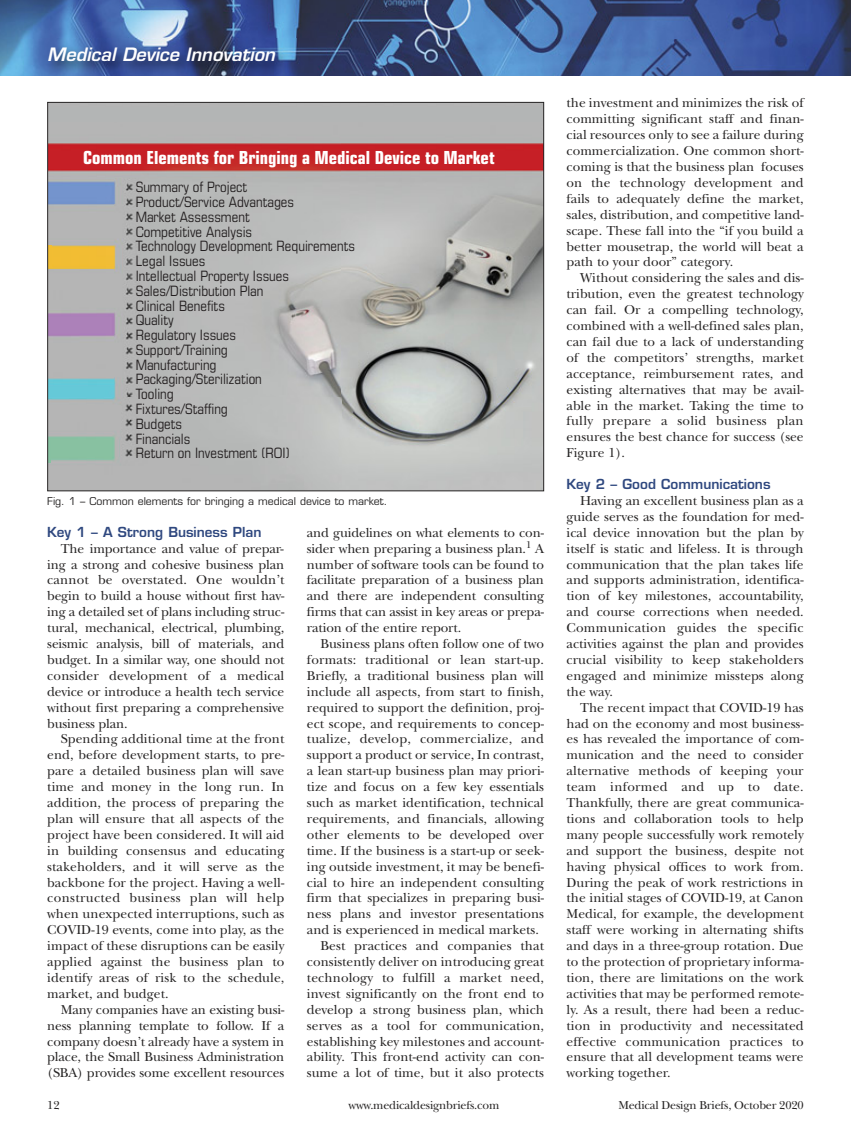
<style>
.page{position:relative;width:851px;height:1134px;background:#fff}
.page>*{position:absolute;margin:0;border:0;box-sizing:border-box;transform-origin:0 0}
.t1{font:700 condensed 18px "Eurostile";color:#fff}
.t2{font:italic 600 18px "Eurostile";color:#fff}
.t3{font:condensed 14.25px/14.9px "Eurostile";color:#231f20}
.t4{font:13.5px/15.9px "New Baskerville";color:#262424;text-align:justify}
.t5{font:600 13.5px "Eurostile";color:#2f487f}
.t6{font:12px "New Baskerville";letter-spacing:-.015em;color:#262424}
.t7{font:10.5px "Eurostile";color:#262424}
</style>
<div class="page">
<img style="left:0;top:0;width:850px;height:76px">
<img style="left:40px;top:38px;width:323px;height:38px">
<img style="left:49px;top:104px;width:493px;height:385px">
<div style="left:48px;top:107px;width:494px;height:15px;background:#b3b5b5"></div>
<hr style="left:48px;top:245px;width:3px;height:22px;background:#f1bd33">
<hr style="left:48px;top:440px;width:2px;height:23px;background:#87c1a1">
<h1 class="t2" style="left:47px;top:47px;width:233px">Medical Device Innovation</h1>
<h1 class="t1" style="left:83px;top:151px;width:413px">Common Elements for Bringing a Medical Device to Market</h1>
<p class="t3" style="left:136px;top:181px;width:221px">Summary of Project<br>Product/Service Advantages<br>Market Assessment<br>Competitive Analysis<br>Technology Development Requirements<br>Legal Issues<br>Intellectual Property Issues<br>Sales/Distribution Plan<br>Clinical Benefits<br>Quality<br>Regulatory Issues<br>Support/Training<br>Manufacturing<br>Packaging/Sterilization<br>Tooling<br>Fixtures/Staffing<br>Budgets<br>Financials<br>Return on Investment (ROI)</p>
<p class="t7" style="left:47px;top:497px;width:341px">Fig. 1 – Common elements for bringing a medical device to market.</p>
<p class="t5" style="left:47px;top:527px;width:216px">Key 1 – A Strong Business Plan</p>
<p class="t4" style="left:47px;top:542px;width:239px;text-indent:14px">The importance and value of prepar&shy;ing a strong and cohesive business plan cannot be overstated. One wouldn’t begin to build a house without first hav&shy;ing a detailed set of plans including struc&shy;tural, mechanical, electrical, plumbing, seismic analysis, bill of materials, and budget. In a similar way, one should not consider development of a medical device or introduce a health tech service without first preparing a comprehensive business plan.</p>
<p class="t4" style="left:47px;top:733px;width:239px;text-indent:14px">Spending additional time at the front end, before development starts, to pre&shy;pare a detailed business plan will save time and money in the long run. In addition, the process of preparing the plan will ensure that all aspects of the project have been considered. It will aid in building consensus and educating stakeholders, and it will serve as the back bone for the project. Having a well&shy;constructed business plan will help when unexpected interruptions, such as COVID-19 events, come into play, as the impact of these disruptions can be easily applied against the business plan to identify areas of risk to the schedule, market, and budget.</p>
<p class="t4" style="left:47px;top:1003px;width:238px;text-indent:14px">Many companies have an existing busi&shy;ness planning template to follow. If a company doesn’t already have a system in place, the Small Business Administration (SBA) provides some excellent resources</p>
<p class="t4" style="left:307px;top:526px;width:238px">and guidelines on what elements to con&shy;sider when preparing a business plan.<sup>1</sup> A number of software tools can be found to facilitate preparation of a business plan and there are independent consulting firms that can assist in key areas or prepa&shy;ration of the entire report.</p>
<p class="t4" style="left:320px;top:637px;width:225px">Business plans often follow one of two</p>
<p class="t4" style="left:307px;top:653px;width:238px">formats: traditional or lean start-up.</p>
<p class="t4" style="left:307px;top:669px;width:238px">Briefly, a traditional business plan will</p>
<p class="t4" style="left:307px;top:685px;width:238px">include all aspects, from start to finish,</p>
<p class="t4" style="left:307px;top:701px;width:239px">required to support the definition, proj-</p>
<p class="t4" style="left:307px;top:717px;width:239px">ect scope, and requirements to concep-</p>
<p class="t4" style="left:307px;top:733px;width:239px">tualize, develop, commercialize, and</p>
<p class="t4" style="left:307px;top:749px;width:239px">support a product or service, In contrast,</p>
<p class="t4" style="left:307px;top:764px;width:239px">a lean start-up business plan may priori-</p>
<p class="t4" style="left:307px;top:780px;width:238px">tize and focus on a few key essentials</p>
<p class="t4" style="left:307px;top:796px;width:239px">such as market identification, technical</p>
<p class="t4" style="left:307px;top:812px;width:238px">requirements, and financials, allowing</p>
<p class="t4" style="left:307px;top:828px;width:238px">other elements to be developed over</p>
<p class="t4" style="left:307px;top:844px;width:239px">time. If the business is a start-up or seek-</p>
<p class="t4" style="left:307px;top:860px;width:239px">ing outside investment, it may be benefi-</p>
<p class="t4" style="left:307px;top:876px;width:238px">cial to hire an independent consulting</p>
<p class="t4" style="left:307px;top:892px;width:239px">firm that specializes in preparing busi-</p>
<p class="t4" style="left:307px;top:908px;width:239px">ness plans and investor presentations</p>
<p class="t4" style="left:307px;top:923px;width:233px">and is experienced in medical markets.</p>
<p class="t4" style="left:320px;top:939px;width:225px">Best practices and companies that</p>
<p class="t4" style="left:307px;top:955px;width:239px">consistently deliver on introducing great</p>
<p class="t4" style="left:307px;top:971px;width:239px">technology to fulfill a market need,</p>
<p class="t4" style="left:307px;top:987px;width:239px">invest significantly on the front end to</p>
<p class="t4" style="left:307px;top:1003px;width:238px">develop a strong business plan, which</p>
<p class="t4" style="left:307px;top:1019px;width:239px">serves as a tool for communication,</p>
<p class="t4" style="left:307px;top:1035px;width:239px">establishing key milestones and account-</p>
<p class="t4" style="left:307px;top:1051px;width:239px">ability. This front-end activity can con-</p>
<p class="t4" style="left:307px;top:1067px;width:238px">sume a lot of time, but it also protects</p>
<p class="t4" style="left:566px;top:97px;width:239px">the investment and minimizes the risk of committing significant staff and finan&shy;cial resources only to see a failure during commercialization. One common short&shy;coming is that the business plan focuses on the technology development and fails to adequately define the market, sales, distribution, and competitive land&shy;scape. These fall into the “if you build a better mousetrap, the world will beat a path to your door” category.</p>
<p class="t4" style="left:566px;top:272px;width:239px;text-indent:14px">Without considering the sales and dis&shy;tribution, even the greatest technology can fail. Or a compelling technology, combined with a well-defined sales plan, can fail due to a lack of understanding of the competitors’ strengths, market acceptance, reimbursement rates, and existing alternatives that may be avail&shy;able in the market. Taking the time to fully prepare a solid business plan ensures the best chance for success (see Figure 1).</p>
<p class="t5" style="left:566px;top:479px;width:205px">Key 2 – Good Communications</p>
<p class="t4" style="left:566px;top:494px;width:239px;text-indent:14px">Having an excellent business plan as a guide serves as the foundation for med&shy;ical device innovation but the plan by itself is static and lifeless. It is through communication that the plan takes life and supports administration, identifica&shy;tion of key milestones, accountability, and course corrections when needed.<br>Communication guides the specific activities against the plan and provides crucial visibility to keep stakeholders engaged and minimize missteps along the way.</p>
<p class="t4" style="left:566px;top:701px;width:239px;text-indent:14px">The recent impact that COVID-19 has had on the economy and most business&shy;es has revealed the importance of com&shy;munication and the need to consider alternative methods of keeping your team informed and up to date.<br>Thankfully, there are great communica&shy;tions and collaboration tools to help many people successfully work remotely and support the business, despite not having physical offices to work from.<br>During the peak of work restrictions in the initial stages of COVID-19, at Canon Medical, for example, the development staff were working in alternating shifts and days in a three-group rotation. Due to the protection of proprietary informa&shy;tion, there are limitations on the work activities that may be performed remote&shy;ly. As a result, there had been a reduc&shy;tion in productivity and necessitated effective communication practices to ensure that all development teams were working together.</p>
<p class="t6" style="left:47px;top:1101px;width:14px">12</p>
<p class="t6" style="left:348px;top:1101px;width:152px">www.medicaldesignbriefs.com</p>
<p class="t6" style="left:618px;top:1101px;width:187px">Medical Design Briefs, October 2020</p>
</div>
